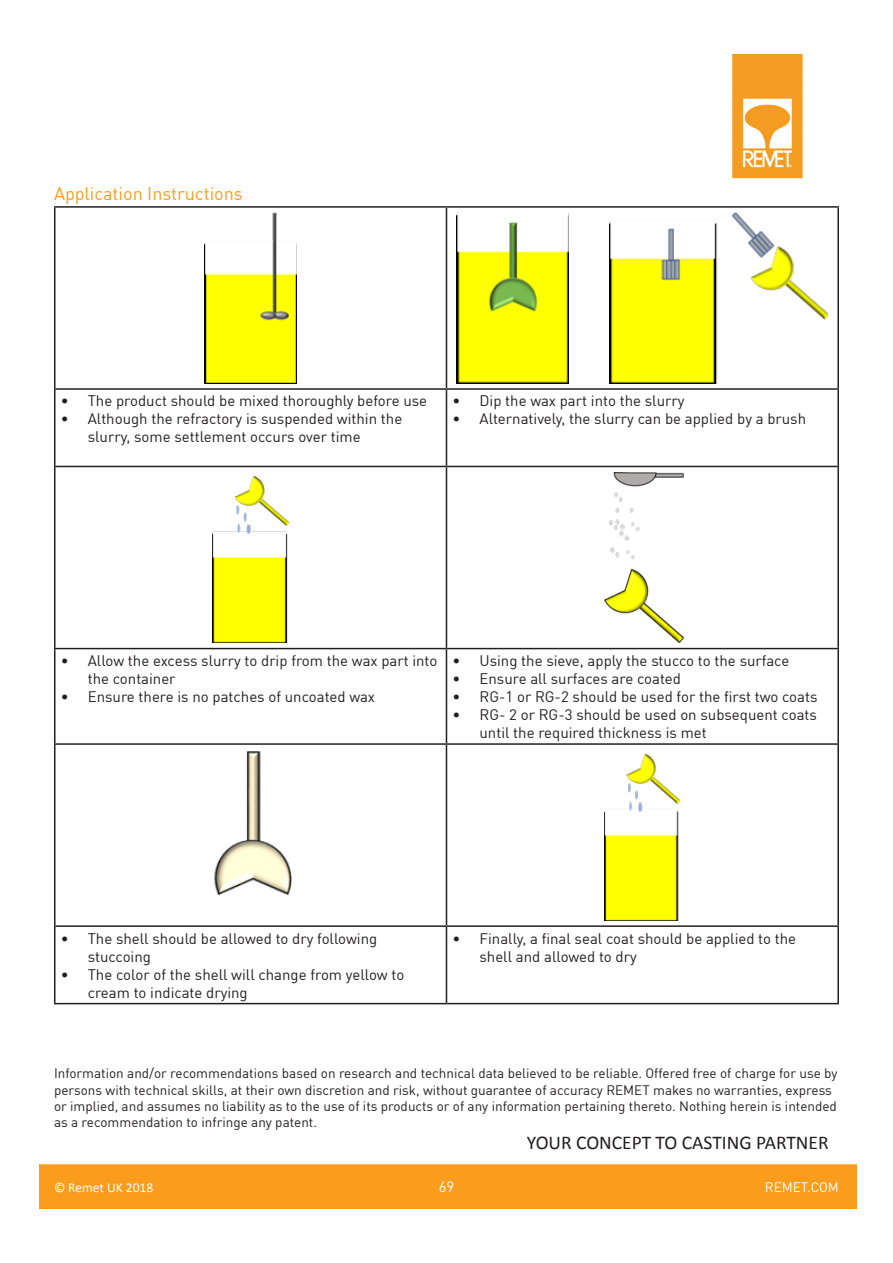
<style>
.page{position:relative;width:893px;height:1263px;background:#fff}
.page>*{position:absolute;margin:0;border:0;box-sizing:border-box;transform-origin:0 0}
.t1{font:19.5px "Calibri";color:#231f20}
.t2{font:18px "DIN Offc Pro";color:#f99c1b}
.t3{font:15px/18px "DIN Offc Pro";color:#231f20}
.t4{font:15px "DIN Offc Pro";color:#fff}
.t5{font:13.5px/16.2px "DIN Offc Pro";color:#231f20}
.t6{font:13.5px "Calibri";color:#fff}
.t7{font:13.5px "DIN Offc Pro";color:#fff}
</style>
<div class="page">
<img style="left:40px;top:54px;width:816px;height:1155px">
<hr style="left:54px;top:206px;width:392px;height:2px;background:#231f20">
<hr style="left:54px;top:208px;width:2px;height:180px;background:#231f20">
<hr style="left:446px;top:206px;width:393px;height:2px;background:#231f20">
<hr style="left:446px;top:208px;width:1px;height:180px;background:#231f20">
<hr style="left:837px;top:208px;width:2px;height:180px;background:#231f20">
<hr style="left:54px;top:388px;width:392px;height:2px;background:#231f20">
<hr style="left:54px;top:390px;width:2px;height:76px;background:#231f20">
<hr style="left:446px;top:388px;width:393px;height:2px;background:#231f20">
<hr style="left:446px;top:390px;width:1px;height:76px;background:#231f20">
<hr style="left:837px;top:390px;width:2px;height:76px;background:#231f20">
<hr style="left:54px;top:466px;width:392px;height:1px;background:#231f20">
<hr style="left:54px;top:467px;width:2px;height:181px;background:#231f20">
<hr style="left:446px;top:466px;width:393px;height:1px;background:#231f20">
<hr style="left:446px;top:467px;width:1px;height:181px;background:#231f20">
<hr style="left:837px;top:467px;width:2px;height:181px;background:#231f20">
<hr style="left:54px;top:648px;width:392px;height:1px;background:#231f20">
<hr style="left:54px;top:649px;width:2px;height:94px;background:#231f20">
<hr style="left:446px;top:648px;width:393px;height:1px;background:#231f20">
<hr style="left:446px;top:649px;width:1px;height:94px;background:#231f20">
<hr style="left:837px;top:649px;width:2px;height:94px;background:#231f20">
<hr style="left:54px;top:743px;width:392px;height:2px;background:#231f20">
<hr style="left:54px;top:745px;width:2px;height:180px;background:#231f20">
<hr style="left:446px;top:743px;width:393px;height:2px;background:#231f20">
<hr style="left:446px;top:745px;width:1px;height:180px;background:#231f20">
<hr style="left:837px;top:745px;width:2px;height:180px;background:#231f20">
<hr style="left:54px;top:925px;width:392px;height:2px;background:#231f20">
<hr style="left:54px;top:927px;width:2px;height:76px;background:#231f20">
<hr style="left:446px;top:925px;width:393px;height:2px;background:#231f20">
<hr style="left:446px;top:927px;width:1px;height:76px;background:#231f20">
<hr style="left:837px;top:927px;width:2px;height:76px;background:#231f20">
<hr style="left:54px;top:1003px;width:392px;height:1px;background:#231f20">
<hr style="left:446px;top:1003px;width:393px;height:1px;background:#231f20">
<img style="left:205px;top:213px;width:92px;height:170px">
<img style="left:457px;top:213px;width:111px;height:170px">
<img style="left:609px;top:213px;width:219px;height:170px">
<img style="left:213px;top:472px;width:75px;height:170px">
<img style="left:601px;top:472px;width:82px;height:170px">
<img style="left:201px;top:750px;width:99px;height:170px">
<img style="left:605px;top:750px;width:75px;height:170px">
<p class="t2" style="left:54px;top:179px;width:190px">Application Instructions</p>
<p class="t3" style="left:61px;top:391px;width:368px">• The product should be mixed thoroughly before use</p>
<p class="t3" style="left:88px;top:409px;width:316px;text-indent:-27px">• Although the refractory is suspended within the slurry, some settlement occurs over time</p>
<p class="t3" style="left:452px;top:391px;width:233px">• Dip the wax part into the slurry</p>
<p class="t3" style="left:452px;top:409px;width:355px">• Alternatively, the slurry can be applied by a brush</p>
<p class="t3" style="left:88px;top:650px;width:351px;text-indent:-27px">• Allow the excess slurry to drip from the wax part into the container</p>
<p class="t3" style="left:61px;top:686px;width:316px">• Ensure there is no patches of uncoated wax</p>
<p class="t3" style="left:452px;top:650px;width:338px">• Using the sieve, apply the stucco to the surface</p>
<p class="t3" style="left:452px;top:668px;width:230px">• Ensure all surfaces are coated</p>
<p class="t3" style="left:452px;top:686px;width:366px">• RG-1 or RG-2 should be used for the first two coats</p>
<p class="t3" style="left:479px;top:704px;width:339px;text-indent:-27px">• RG- 2 or RG-3 should be used on subsequent coats until the required thickness is met</p>
<p class="t3" style="left:88px;top:928px;width:291px;text-indent:-27px">• The shell should be allowed to dry following stuccoing</p>
<p class="t3" style="left:88px;top:964px;width:318px;text-indent:-27px">• The color of the shell will change from yellow to cream to indicate drying</p>
<p class="t3" style="left:479px;top:928px;width:318px;text-indent:-27px">• Finally, a final seal coat should be applied to the shell and allowed to dry</p>
<p class="t5" style="left:54px;top:1064px;width:785px">Information and/or recommendations based on research and technical data believed to be reliable. Offered free of charge for use by persons with technical skills, at their own discretion and risk, without guarantee of accuracy REMET makes no warranties, express or implied, and assumes no liability as to the use of its products or of any information pertaining thereto. Nothing herein is intended as a recommendation to infringe any patent.</p>
<h1 class="t1" style="left:527px;top:1130px;width:303px">YOUR CONCEPT TO CASTING PARTNER</h1>
<p class="t6" style="left:54px;top:1179px;width:101px">© Remet UK 2018</p>
<p class="t4" style="left:439px;top:1175px;width:17px">69</p>
<p class="t7" style="left:765px;top:1176px;width:76px">REMET.COM</p>
</div>
